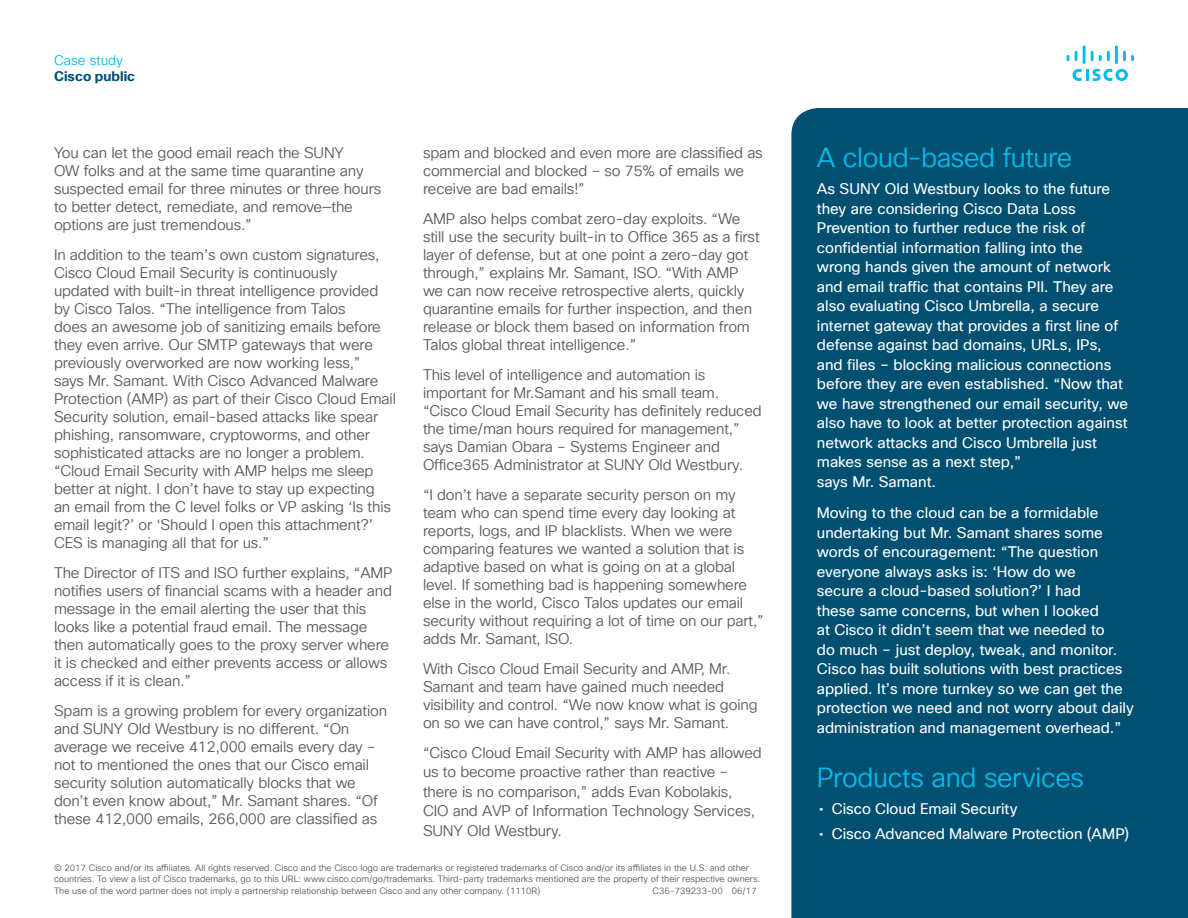
<style>
.page{position:relative;width:1188px;height:918px;background:#fff}
.page>*{position:absolute;margin:0;border:0;box-sizing:border-box;transform-origin:0 0}
.Subhead2_Blue{font:27px "Cisco Sans TT Light";letter-spacing:-.015em;color:#01bcec}
.Body{font:15px/18px "Cisco Sans TT Light";letter-spacing:-.01em;color:#57585a}
.Body_White{font:15px/19.5px "Cisco Sans TT";color:#fff}
.t1{font:700 13.5px "Cisco Sans TT";color:#005073}
.t2{font:13.5px "Cisco Sans TT Light";color:#01bcec}
.t3{font:9px/11.2px "Cisco Sans TT Light";color:#57585a}
</style>
<div class="page">
<svg style="left:1073px;top:69px;width:55px;height:12px"></svg>
<svg style="left:1067px;top:55px;width:2px;height:6px"></svg>
<svg style="left:1075px;top:51px;width:3px;height:10px"></svg>
<hr style="left:1083px;top:45px;width:3px;height:19px;background:#01bcec">
<svg style="left:1091px;top:51px;width:19px;height:10px"></svg>
<hr style="left:1115px;top:45px;width:3px;height:19px;background:#01bcec">
<svg style="left:1123px;top:51px;width:11px;height:10px"></svg>
<div style="left:791px;top:108px;width:397px;height:810px;background:#015072"></div>
<p class="t2" style="left:54px;top:51px;width:71px">Case study</p>
<p class="t1" style="left:54px;top:67px;width:83px">Cisco public</p>
<p class="Body" style="left:54px;top:144px;width:329px">You can let the good email reach the SUNY<br>OW folks and at the same time quarantine any suspected email for three minutes or three hours to better detect, remediate, and remove—the options are just tremendous.”</p>
<p class="Body" style="left:54px;top:246px;width:344px">In addition to the team’s own custom signatures, Cisco Cloud Email Security is continuously updated with built-in threat intelligence provided by Cisco Talos. “The intelligence from Talos<br>does an awesome job of sanitizing emails before they even arrive. Our SMTP gateways that were previously overworked are now working less,”<br>says Mr. Samant. With Cisco Advanced Malware Protection (AMP) as part of their Cisco Cloud Email Security solution, email-based attacks like spear phishing, ransomware, cryptoworms, and other sophisticated attacks are no longer a problem. “Cloud Email Security with AMP helps me sleep better at night. I don’t have to stay up expecting<br>an email from the C level folks or VP asking ‘Is this email legit?’ or ‘Should I open this attachment?’ CES is managing all that for us.”</p>
<p class="Body" style="left:54px;top:564px;width:340px">The Director of ITS and ISO further explains, “AMP notifies users of financial scams with a header and message in the email alerting the user that this looks like a potential fraud email. The message then automatically goes to the proxy server where it is checked and either prevents access or allows access if it is clean.”</p>
<p class="Body" style="left:54px;top:702px;width:335px">Spam is a growing problem for every organization and SUNY Old Westbury is no different. “On average we receive 412,000 emails every day – not to mentioned the ones that our Cisco email security solution automatically blocks that we don’t even know about,” Mr. Samant shares. “Of these 412,000 emails, 266,000 are classified as</p>
<p class="Body" style="left:423px;top:144px;width:341px">spam and blocked and even more are classified as commercial and blocked – so 75% of emails we receive are bad emails!”</p>
<p class="Body" style="left:423px;top:210px;width:338px">AMP also helps combat zero-day exploits. “We still use the security built-in to Office 365 as a first layer of defense, but at one point a zero-day got through,” explains Mr. Samant, ISO. “With AMP we can now receive retrospective alerts, quickly quarantine emails for further inspection, and then release or block them based on information from Talos global threat intelligence.”</p>
<p class="Body" style="left:423px;top:366px;width:340px">This level of intelligence and automation is important for Mr.Samant and his small team. “Cisco Cloud Email Security has definitely reduced the time/man hours required for management,” says Damian Obara – Systems Engineer and Office365 Administrator at SUNY Old Westbury.</p>
<p class="Body" style="left:423px;top:486px;width:342px">“I don’t have a separate security person on my team who can spend time every day looking at reports, logs, and IP blacklists. When we were comparing features we wanted a solution that is adaptive based on what is going on at a global level. If something bad is happening somewhere else in the world, Cisco Talos updates our email security without requiring a lot of time on our part,” adds Mr. Samant, ISO.</p>
<p class="Body" style="left:423px;top:660px;width:336px">With Cisco Cloud Email Security and AMP, Mr.<br>Samant and team have gained much needed visibility and control. “We now know what is going on so we can have control,” says Mr. Samant.</p>
<p class="Body" style="left:423px;top:743px;width:340px;line-height:19.5px">“Cisco Cloud Email Security with AMP has allowed us to become proactive rather than reactive – there is no comparison,” adds Evan Kobolakis, CIO and AVP of Information Technology Services, SUNY Old Westbury.</p>
<p class="t3" style="left:54px;top:863px;width:708px">© 2017 Cisco and/or its affiliates. All rights reserved. Cisco and the Cisco logo are trademarks or registered trademarks of Cisco and/or its affiliates in the U.S. and other countries. To view a list of Cisco trademarks, go to this URL: www.cisco.com/go/trademarks. Third-party trademarks mentioned are the property of their respective owners.<br>The use of the word partner does not imply a partnership relationship between Cisco and any other company. (1110R)</p>
<p class="t3" style="left:652px;top:885px;width:106px">C36-739233-00 06/17</p>
<p class="Subhead2_Blue" style="left:817px;top:140px;width:257px">A cloud-based future</p>
<p class="Body_White" style="left:817px;top:180px;width:313px">As SUNY Old Westbury looks to the future they are considering Cisco Data Loss Prevention to further reduce the risk of confidential information falling into the wrong hands given the amount of network and email traffic that contains PII. They are also evaluating Cisco Umbrella, a secure internet gateway that provides a first line of defense against bad domains, URLs, IPs, and files – blocking malicious connections before they are even established. “Now that we have strengthened our email security, we also have to look at better protection against network attacks and Cisco Umbrella just makes sense as a next step,”<br>says Mr. Samant.</p>
<p class="Body_White" style="left:817px;top:504px;width:319px">Moving to the cloud can be a formidable undertaking but Mr. Samant shares some words of encouragement: “The question everyone always asks is: ‘How do we<br>secure a cloud-based solution?’ I had<br>these same concerns, but when I looked<br>at Cisco it didn’t seem that we needed to<br>do much – just deploy, tweak, and monitor.<br>Cisco has built solutions with best practices applied. It’s more turnkey so we can get the protection we need and not worry about daily administration and management overhead.”</p>
<p class="Subhead2_Blue" style="left:817px;top:760px;width:269px">Products and services</p>
<p class="Body_White" style="left:819px;top:799px;width:200px">• Cisco Cloud Email Security</p>
<p class="Body_White" style="left:819px;top:825px;width:311px">• Cisco Advanced Malware Protection (AMP)</p>
</div>
